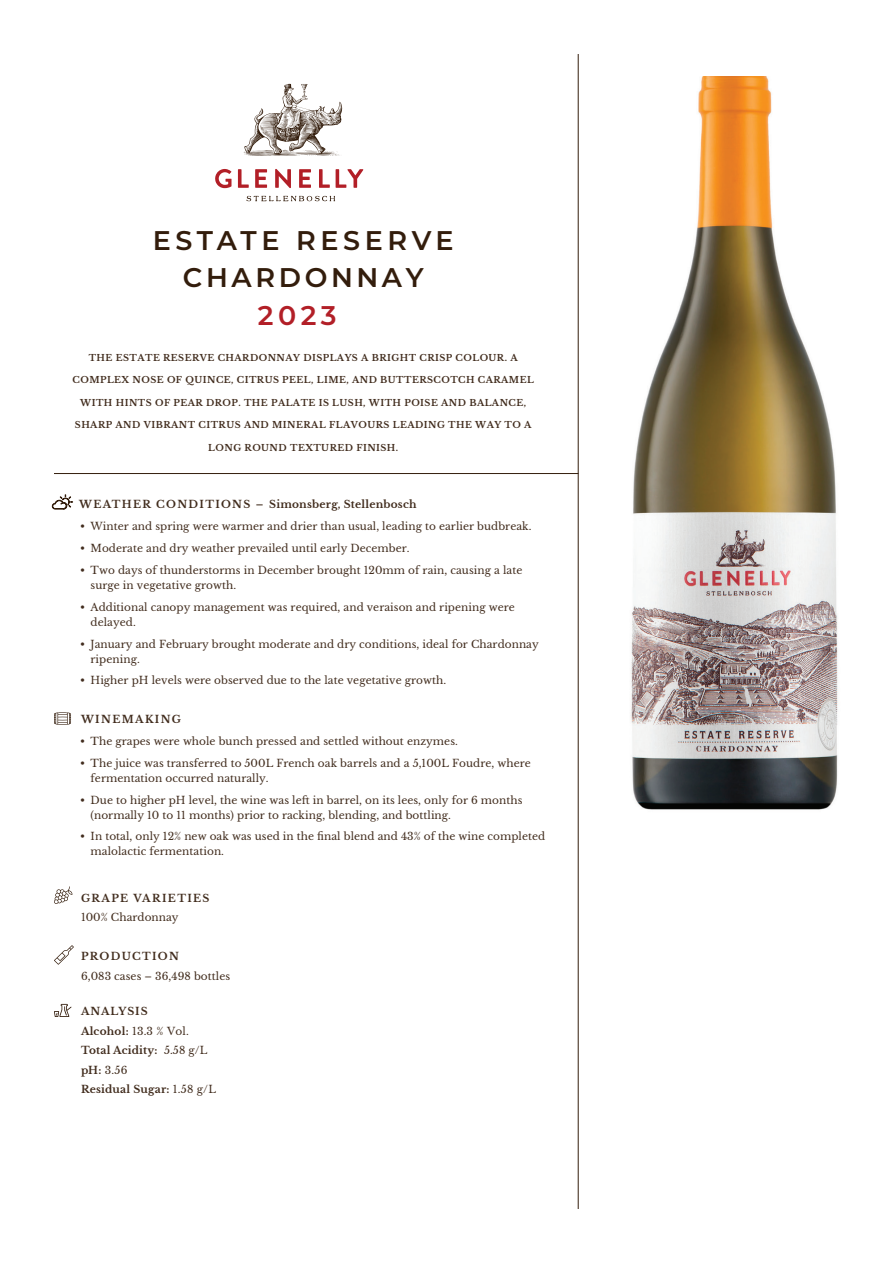
<style>
.page{position:relative;width:893px;height:1263px;background:#fff}
.page>*{position:absolute;margin:0;border:0;box-sizing:border-box;transform-origin:0 0}
.t1{font:600 27px/37.5px "Montserrat";letter-spacing:.135em;color:#331d0c;text-align:center}
.t2{font:600 27px "Montserrat";color:#b21f27}
.t3{font:10.5px/15px "Libre Baskerville";letter-spacing:.005em;color:#412c1d}
.t4{font:700 10.5px/19.5px "Libre Baskerville";letter-spacing:.02em;color:#412c1d}
.t5{font:700 10.5px "Libre Baskerville";letter-spacing:.13em;color:#412c1d}
.t6{font:700 10.5px "Libre Baskerville";letter-spacing:.12em;color:#412c1d}
.t7{font:700 9px "Libre Baskerville";letter-spacing:.05em;color:#412c1d}
.s1{font-weight:400}
</style>
<div class="page">
<hr style="left:578px;top:54px;width:1px;height:1155px;background:#331d0c">
<svg style="left:54px;top:886px;width:18px;height:18px"></svg>
<svg style="left:54px;top:945px;width:20px;height:20px"></svg>
<svg style="left:54px;top:1004px;width:17px;height:13px"></svg>
<svg style="left:54px;top:712px;width:17px;height:13px"></svg>
<hr style="left:54px;top:473px;width:524px;height:1px;background:#331d0c">
<svg style="left:52px;top:494px;width:21px;height:15px"></svg>
<svg style="left:215px;top:169px;width:148px;height:19px"></svg>
<svg style="left:246px;top:196px;width:89px;height:5px"></svg>
<svg style="left:244px;top:84px;width:98px;height:72px"></svg>
<img style="left:630px;top:76px;width:208px;height:734px">
<h1 class="t1" style="left:153px;top:220px;width:302px">ESTATE RESERVE<br>CHARDONNAY</h1>
<h1 class="t2" style="left:258px;top:296px;width:80px">2023</h1>
<p class="t7" style="left:89px;top:352px;width:430px">THE ESTATE RESERVE CHARDONNAY DISPLAYS A BRIGHT CRISP COLOUR. A</p>
<p class="t7" style="left:73px;top:374px;width:463px">COMPLEX NOSE OF QUINCE, CITRUS PEEL, LIME, AND BUTTERSCOTCH CARAMEL</p>
<p class="t7" style="left:80px;top:397px;width:447px">WITH HINTS OF PEAR DROP. THE PALATE IS LUSH, WITH POISE AND BALANCE,</p>
<p class="t7" style="left:75px;top:419px;width:458px">SHARP AND VIBRANT CITRUS AND MINERAL FLAVOURS LEADING THE WAY TO A</p>
<p class="t7" style="left:208px;top:442px;width:191px">LONG ROUND TEXTURED FINISH.</p>
<p class="t4" style="left:79px;top:494px;width:339px">WEATHER CONDITIONS – Simonsberg, Stellenbosch</p>
<p class="t3" style="left:80px;top:519px;width:453px">• Winter and spring were warmer and drier than usual, leading to earlier budbreak.</p>
<p class="t3" style="left:80px;top:541px;width:331px">• Moderate and dry weather prevailed until early December.</p>
<p class="t3" style="left:91px;top:562px;width:433px;text-indent:-10px">• Two days of thunderstorms in December brought 120mm of rain, causing a late surge in vegetative growth.</p>
<p class="t3" style="left:91px;top:599px;width:426px;text-indent:-10px">• Additional canopy management was required, and veraison and ripening were delayed.</p>
<p class="t3" style="left:91px;top:636px;width:450px;text-indent:-10px">• January and February brought moderate and dry conditions, ideal for Chardonnay ripening.</p>
<p class="t3" style="left:80px;top:673px;width:368px">• Higher pH levels were observed due to the late vegetative growth.</p>
<p class="t5" style="left:81px;top:712px;width:102px">WINEMAKING</p>
<p class="t3" style="left:80px;top:733px;width:379px">• The grapes were whole bunch pressed and settled without enzymes.</p>
<p class="t3" style="left:91px;top:755px;width:442px;text-indent:-10px">• The juice was transferred to 500L French oak barrels and a 5,100L Foudre, where fermentation occurred naturally.</p>
<p class="t3" style="left:91px;top:792px;width:433px;text-indent:-10px">• Due to higher pH level, the wine was left in barrel, on its lees, only for 6 months (normally 10 to 11 months) prior to racking, blending, and bottling.</p>
<p class="t3" style="left:91px;top:829px;width:456px;text-indent:-10px">• In total, only 12% new oak was used in the final blend and 43% of the wine completed malolactic fermentation.</p>
<p class="t5" style="left:81px;top:891px;width:130px">GRAPE VARIETIES</p>
<p class="t3" style="left:81px;top:910px;width:99px">100% Chardonnay</p>
<p class="t6" style="left:81px;top:950px;width:99px">PRODUCTION</p>
<p class="t3" style="left:81px;top:968px;width:151px">6,083 cases – 36,498 bottles</p>
<p class="t4" style="left:81px;top:1002px;width:136px">ANALYSIS<br>Alcohol: <span class="s1">13.3 % Vol.<br></span>Total Acidity: <span class="s1">5.58 g/L </span>pH: <span class="s1">3.56<br></span>Residual Sugar: <span class="s1">1.58 g/L</span></p>
</div>
